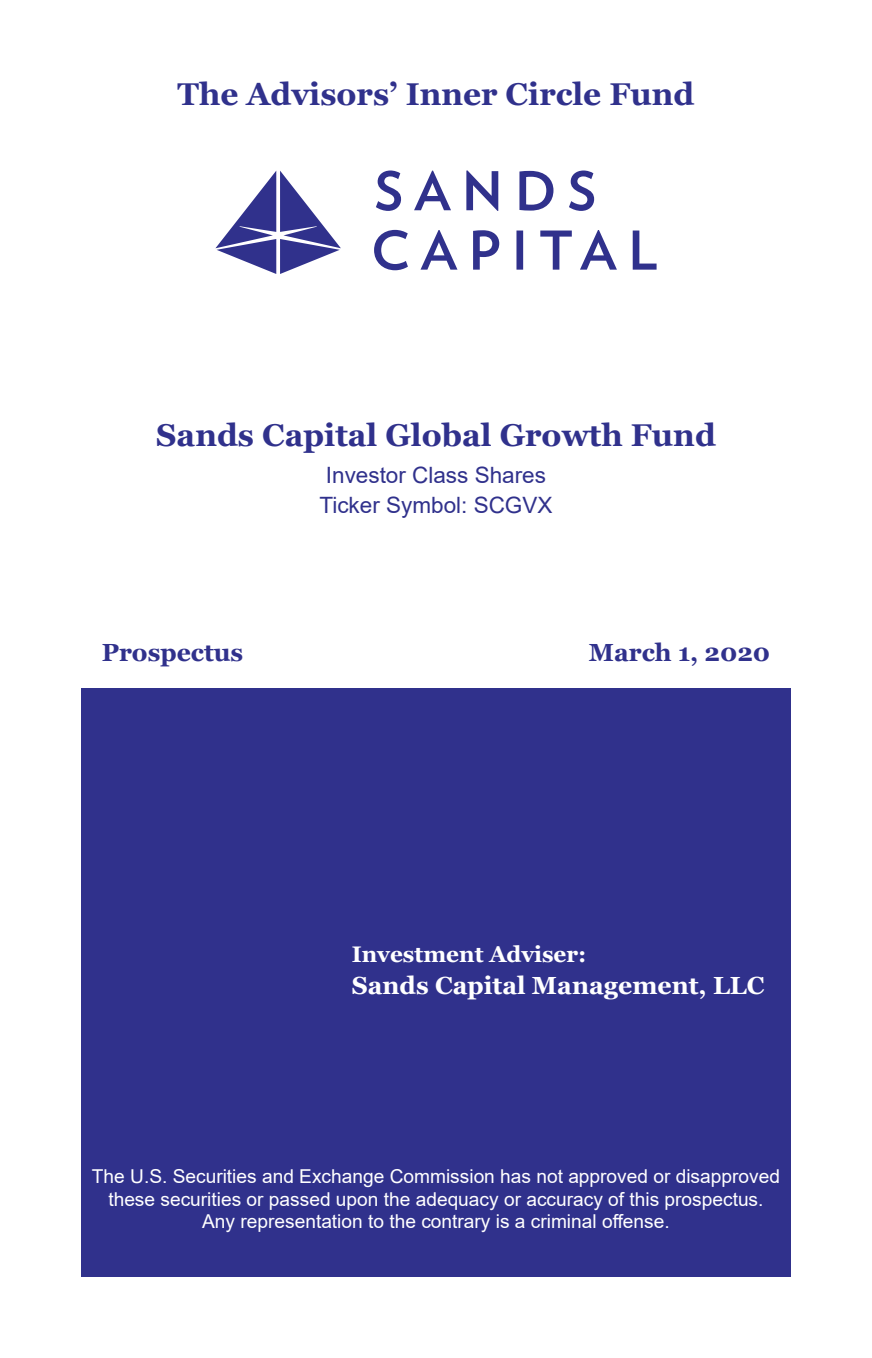
<style>
.page{position:relative;width:872px;height:1358px;background:#fff}
.page>*{position:absolute;margin:0;border:0;box-sizing:border-box;transform-origin:0 0}
.t1{font:700 31.5px "Georgia";color:#30318c}
.t2{font:700 24.75px "Georgia";color:#fff}
.t3{font:700 24.75px "Georgia";color:#30318c}
.t4{font:22.5px/30.2px "Arial";color:#30318c}
.t5{font:700 22.5px "Georgia";color:#fff}
.t6{font:19.12px/22.5px "Arial";color:#fff;text-align:center}
</style>
<div class="page">
<div style="left:81px;top:688px;width:710px;height:589px;background:#30318c"></div>
<svg style="left:215px;top:171px;width:126px;height:103px"></svg>
<svg style="left:376px;top:170px;width:25px;height:41px"></svg>
<svg style="left:414px;top:171px;width:37px;height:39px"></svg>
<svg style="left:466px;top:170px;width:32px;height:41px"></svg>
<svg style="left:519px;top:171px;width:34px;height:40px"></svg>
<svg style="left:569px;top:170px;width:25px;height:41px"></svg>
<svg style="left:374px;top:230px;width:34px;height:40px"></svg>
<svg style="left:420px;top:230px;width:37px;height:40px"></svg>
<svg style="left:473px;top:230px;width:26px;height:40px"></svg>
<svg style="left:516px;top:230px;width:7px;height:40px"></svg>
<svg style="left:540px;top:230px;width:32px;height:40px"></svg>
<svg style="left:580px;top:230px;width:37px;height:40px"></svg>
<svg style="left:632px;top:230px;width:24px;height:40px"></svg>
<h1 class="t1" style="left:178px;top:74px;width:518px">The Advisors’ Inner Circle Fund</h1>
<h1 class="t1" style="left:156px;top:415px;width:561px">Sands Capital Global Growth Fund</h1>
<p class="t4" style="left:319px;top:460px;width:234px">Investor Class Shares<br>Ticker Symbol: SCGVX</p>
<p class="t3" style="left:102px;top:636px;width:143px">Prospectus</p>
<p class="t3" style="left:588px;top:636px;width:183px">March 1, 2020</p>
<p class="t5" style="left:352px;top:939px;width:236px">Investment Adviser:</p>
<p class="t2" style="left:352px;top:970px;width:414px">Sands Capital Management, LLC</p>
<p class="t6" style="left:92px;top:1165px;width:689px">The U.S. Securities and Exchange Commission has not approved or disapproved these securities or passed upon the adequacy or accuracy of this prospectus.<br>Any representation to the contrary is a criminal offense.</p>
</div>
